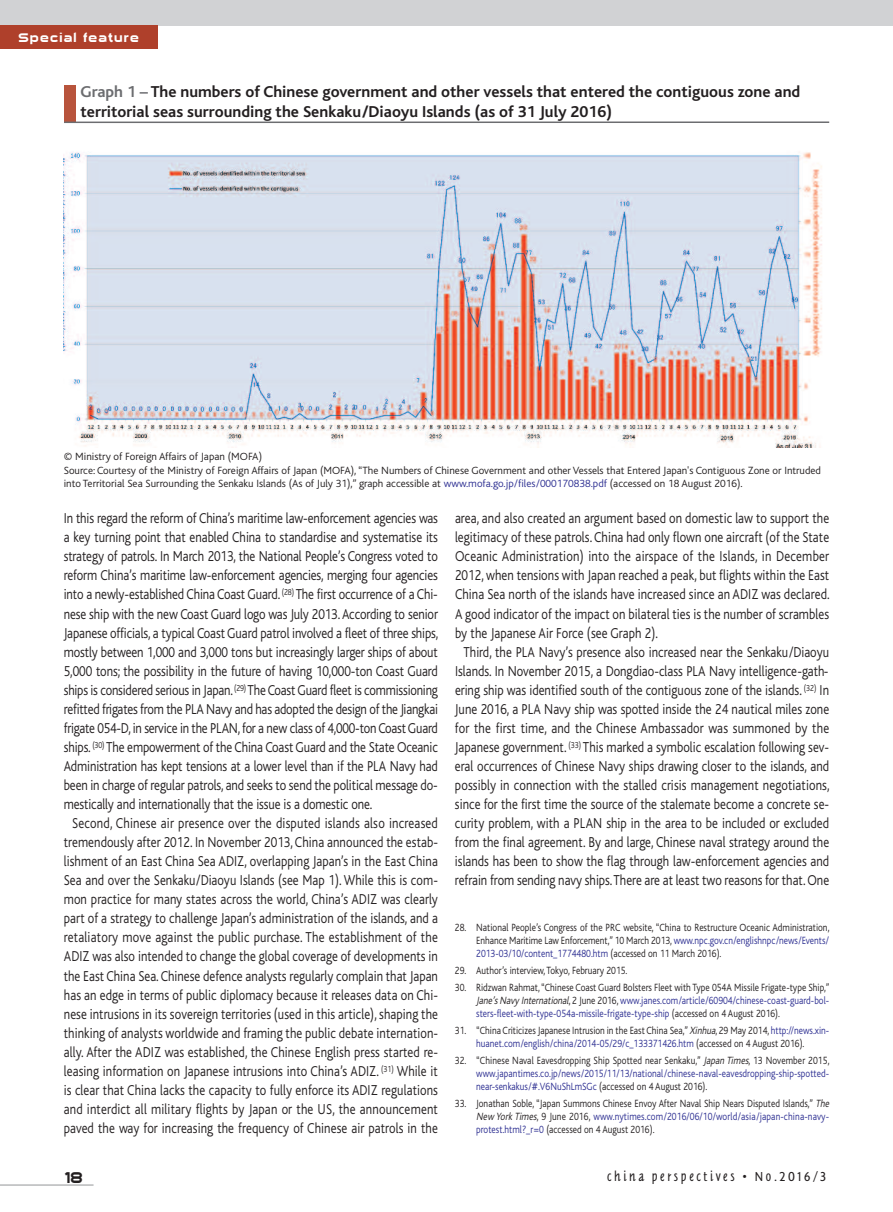
<style>
.page{position:relative;width:893px;height:1212px;background:#fff}
.page>*{position:absolute;margin:0;border:0;box-sizing:border-box;transform-origin:0 0}
.t1{font:700 16.5px/19.8px "Bliss";color:#231f20}
.t2{font:300 15px "Bliss";color:#231f20;scale:.85 1}
.t3{font:15px "Sui Generis Deluxe";color:#231f20;scale:.9 1}
.t4{font:13.5px "Tannhauser Plain";letter-spacing:.2em;color:#231f20}
.t5{font:12px "Sui Generis Deluxe";letter-spacing:.1em;color:#fff}
.t6{font:300 10.95px/12.9px "Bliss";color:#231f20;text-align:justify;scale:.85 1}
.t7{font:300 10.95px/13.2px "Bliss";color:#231f20}
.t8{font:300 10.95px/12.9px "Bliss";color:#2e3092;text-align:justify;scale:.85 1}
.s1{color:#6c6d70}
.s2{color:#2e3092}
.s3{font-style:italic}
.s4{color:#231f20}
.s5{font-style:italic;color:#231f20}
</style>
<div class="page">
<div style="left:0;top:0;width:893px;height:26px;background:#d1d2d4"></div>
<hr style="left:0;top:1185px;width:94px;height:1px;background:#939598">
<div style="left:0;top:25px;width:157px;height:23px;background:#af402b"></div>
<div style="left:64px;top:85px;width:12px;height:37px;background:#b8543c"></div>
<hr style="left:64px;top:121px;width:765px;height:2px;background:#6c6d70">
<img style="left:64px;top:152px;width:758px;height:295px">
<p class="t5" style="left:19px;top:32px;width:122px">Special feature</p>
<p class="t1" style="left:81px;top:83px;width:721px"><span class="s1">Graph 1 –</span> The numbers of Chinese government and other vessels that entered the contiguous zone and territorial seas surrounding the Senkaku/Diaoyu Islands (as of 31 July 2016)</p>
<p class="t7" style="left:64px;top:451px;width:759px">© Ministry of Foreign Affairs of Japan (MOFA)<br>Source: Courtesy of the Ministry of Foreign Affairs of Japan (MOFA),“The Numbers of Chinese Government and otherVessels that Entered Japan's Contiguous Zone or Intruded into Territorial Sea Surrounding the Senkaku Islands (As of July 31),” graph accessible at <span class="s2">www.mofa.go.jp/files/000170838.pdf</span> (accessed on 18 August 2016).</p>
<p class="t2" style="left:64px;top:513px;width:442px">In this regard the reform of China’s maritime law-enforcement agencies was</p>
<p class="t2" style="left:64px;top:532px;width:442px">a key turning point that enabled China to standardise and systematise its</p>
<p class="t2" style="left:64px;top:551px;width:442px">strategy of patrols. In March 2013, the National People’s Congress voted to</p>
<p class="t2" style="left:64px;top:570px;width:442px">reform China’s maritime law-enforcement agencies, merging four agencies</p>
<p class="t2" style="left:64px;top:589px;width:442px">into a newly-established China Coast Guard. <sup>(28)</sup> The first occurrence of a Chi-</p>
<p class="t2" style="left:64px;top:608px;width:442px">nese ship with the new Coast Guard logo was July 2013.According to senior</p>
<p class="t2" style="left:64px;top:627px;width:442px">Japanese officials, a typical Coast Guard patrol involved a fleet of three ships,</p>
<p class="t2" style="left:64px;top:646px;width:442px">mostly between 1,000 and 3,000 tons but increasingly larger ships of about</p>
<p class="t2" style="left:64px;top:665px;width:442px">5,000 tons; the possibility in the future of having 10,000-ton Coast Guard</p>
<p class="t2" style="left:64px;top:684px;width:442px">ships is considered serious in Japan. <sup>(29)</sup> The Coast Guard fleet is commissioning</p>
<p class="t2" style="left:64px;top:703px;width:442px">refitted frigates from the PLA Navy and has adopted the design of the Jiangkai</p>
<p class="t2" style="left:64px;top:722px;width:442px">frigate 054-D, in service in the PLAN, for a new class of 4,000-ton Coast Guard</p>
<p class="t2" style="left:64px;top:741px;width:442px">ships. <sup>(30)</sup> The empowerment of the China Coast Guard and the State Oceanic</p>
<p class="t2" style="left:64px;top:760px;width:442px">Administration has kept tensions at a lower level than if the PLA Navy had</p>
<p class="t2" style="left:64px;top:779px;width:442px">been in charge of regular patrols, and seeks to send the political message do-</p>
<p class="t2" style="left:64px;top:798px;width:365px">mestically and internationally that the issue is a domestic one.</p>
<p class="t2" style="left:72px;top:817px;width:432px">Second, Chinese air presence over the disputed islands also increased</p>
<p class="t2" style="left:64px;top:836px;width:442px">tremendously after 2012. In November 2013, China announced the estab-</p>
<p class="t2" style="left:64px;top:855px;width:442px">lishment of an East China Sea ADIZ, overlapping Japan’s in the East China</p>
<p class="t2" style="left:64px;top:875px;width:442px">Sea and over the Senkaku/Diaoyu Islands (see Map 1). While this is com-</p>
<p class="t2" style="left:64px;top:894px;width:442px">mon practice for many states across the world, China’s ADIZ was clearly</p>
<p class="t2" style="left:64px;top:913px;width:442px">part of a strategy to challenge Japan’s administration of the islands, and a</p>
<p class="t2" style="left:64px;top:932px;width:442px">retaliatory move against the public purchase. The establishment of the</p>
<p class="t2" style="left:64px;top:951px;width:442px">ADIZ was also intended to change the global coverage of developments in</p>
<p class="t2" style="left:64px;top:970px;width:442px">the East China Sea.Chinese defence analysts regularly complain that Japan</p>
<p class="t2" style="left:64px;top:989px;width:442px">has an edge in terms of public diplomacy because it releases data on Chi-</p>
<p class="t2" style="left:64px;top:1008px;width:442px">nese intrusions in its sovereign territories (used in this article), shaping the</p>
<p class="t2" style="left:64px;top:1027px;width:442px">thinking of analysts worldwide and framing the public debate internation-</p>
<p class="t2" style="left:64px;top:1046px;width:442px">ally. After the ADIZ was established, the Chinese English press started re-</p>
<p class="t2" style="left:64px;top:1065px;width:442px">leasing information on Japanese intrusions into China’s ADIZ. <sup>(31)</sup> While it</p>
<p class="t2" style="left:64px;top:1084px;width:442px">is clear that China lacks the capacity to fully enforce its ADIZ regulations</p>
<p class="t2" style="left:64px;top:1103px;width:442px">and interdict all military flights by Japan or the US, the announcement</p>
<p class="t2" style="left:64px;top:1122px;width:442px">paved the way for increasing the frequency of Chinese air patrols in the</p>
<p class="t2" style="left:455px;top:513px;width:442px">area, and also created an argument based on domestic law to support the</p>
<p class="t2" style="left:455px;top:532px;width:442px">legitimacy of these patrols. China had only flown one aircraft (of the State</p>
<p class="t2" style="left:455px;top:551px;width:442px">Oceanic Administration) into the airspace of the Islands, in December</p>
<p class="t2" style="left:455px;top:570px;width:442px">2012, when tensions with Japan reached a peak, but flights within the East</p>
<p class="t2" style="left:455px;top:589px;width:442px">China Sea north of the islands have increased since an ADIZ was declared.</p>
<p class="t2" style="left:455px;top:608px;width:442px">A good indicator of the impact on bilateral ties is the number of scrambles</p>
<p class="t2" style="left:455px;top:627px;width:240px">by the Japanese Air Force (see Graph 2).</p>
<p class="t2" style="left:463px;top:646px;width:432px">Third, the PLA Navy’s presence also increased near the Senkaku/Diaoyu</p>
<p class="t2" style="left:455px;top:665px;width:441px">Islands. In November 2015, a Dongdiao-class PLA Navy intelligence-gath-</p>
<p class="t2" style="left:455px;top:684px;width:442px">ering ship was identified south of the contiguous zone of the islands. <sup>(32)</sup> In</p>
<p class="t2" style="left:455px;top:703px;width:442px">June 2016, a PLA Navy ship was spotted inside the 24 nautical miles zone</p>
<p class="t2" style="left:455px;top:722px;width:442px">for the first time, and the Chinese Ambassador was summoned by the</p>
<p class="t2" style="left:455px;top:741px;width:442px">Japanese government. <sup>(33)</sup> This marked a symbolic escalation following sev-</p>
<p class="t2" style="left:455px;top:760px;width:442px">eral occurrences of Chinese Navy ships drawing closer to the islands, and</p>
<p class="t2" style="left:455px;top:779px;width:442px">possibly in connection with the stalled crisis management negotiations,</p>
<p class="t2" style="left:455px;top:798px;width:442px">since for the first time the source of the stalemate become a concrete se-</p>
<p class="t2" style="left:455px;top:817px;width:442px">curity problem, with a PLAN ship in the area to be included or excluded</p>
<p class="t2" style="left:455px;top:836px;width:442px">from the final agreement. By and large, Chinese naval strategy around the</p>
<p class="t2" style="left:455px;top:855px;width:442px">islands has been to show the flag through law-enforcement agencies and</p>
<p class="t2" style="left:455px;top:875px;width:442px">refrain from sending navy ships.There are at least two reasons for that.One</p>
<p class="t6" style="left:476px;top:922px;width:417px;text-indent:-21px">28. National People’s Congress of the PRC website, “China to Restructure Oceanic Administration, Enhance Maritime Law Enforcement,” 10 March 2013, <span class="s2">www.npc.gov.cn/englishnpc/news/Events/ 2013-03/10/content_1774480.htm</span> (accessed on 11 March 2016).</p>
<p class="t6" style="left:455px;top:965px;width:204px">29. Author’s interview, Tokyo, February 2015.</p>
<p class="t6" style="left:476px;top:982px;width:417px;text-indent:-21px">30. Ridzwan Rahmat,“Chinese Coast Guard Bolsters Fleet with Type 054A Missile Frigate-type Ship,” <span class="s3">Jane’sNavy International</span>, 2 June 2016, <span class="s2">www.janes.com/article/60904/chinese-coast-guard-bol&shy;sters-fleet-with-type-054a-missile-frigate-type-ship</span> (accessed on 4 August 2016).</p>
<p class="t6" style="left:455px;top:1025px;width:442px;text-align:center">31. “China Criticizes Japanese Intrusion in the East China Sea,” <span class="s3">Xinhua</span>, 29 May 2014, <span class="s2">http://news.xin&shy;huanet.com/english/china/2014-05/29/c_133371426.htm</span> (accessed on 4 August 2016).</p>
<p class="t8" style="left:476px;top:1055px;width:417px;text-indent:-21px"><span class="s4">32. “Chinese Naval Eavesdropping Ship Spotted near Senkaku,”</span> <span class="s5">JapanTimes</span><span class="s4">, 13 November 2015, </span>www.japantimes.co.jp/news/2015/11/13/national/chinese-naval-eavesdropping-ship-spotted&shy;near-senkakus/#.V6NuShLmSGc <span class="s4">(accessed on 4 August 2016).</span></p>
<p class="t6" style="left:476px;top:1098px;width:419px;text-align:left;text-indent:-21px">33. Jonathan Soble, “Japan Summons Chinese Envoy After Naval Ship Nears Disputed Islands,” <span class="s3">The<br>NewYork Times</span>, 9 June 2016, <span class="s2">www.nytimes.com/2016/06/10/world/asia/japan-china-navy&shy;protest.html?_r=0</span> (accessed on 4 August 2016).</p>
<p class="t3" style="left:65px;top:1171px;width:21px">18</p>
<p class="t4" style="left:607px;top:1170px;width:220px">china perspectives • No.2016/3</p>
</div>
